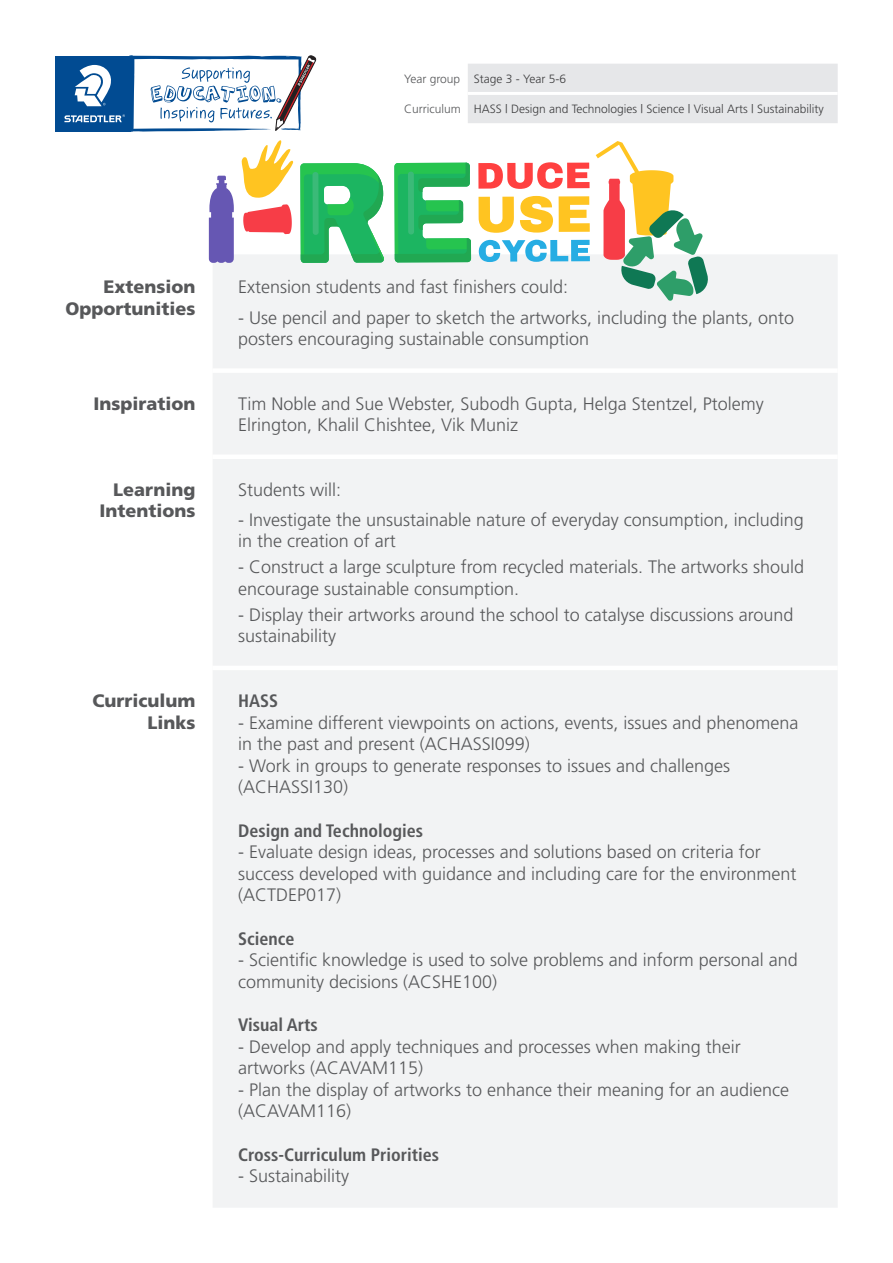
<style>
.page{position:relative;width:893px;height:1263px;background:#fff}
.page>*{position:absolute;margin:0;border:0;box-sizing:border-box;transform-origin:0 0}
.t1{font:300 18px/21.6px "Frutiger";color:#57585a}
.t2{font:700 condensed 18px "Frutiger";color:#57585a}
.t3{font:900 18px/21.6px "Frutiger";color:#57585a;text-align:right}
.t4{font:300 12px "Frutiger";color:#3e3e3f}
.t5{font:300 12px "Frutiger";color:#57585a}
</style>
<div class="page">
<svg style="left:131px;top:55px;width:185px;height:77px"></svg>
<div style="left:55px;top:56px;width:76px;height:75px;background:#014b92"></div>
<svg style="left:75px;top:65px;width:36px;height:41px"></svg>
<svg style="left:64px;top:114px;width:61px;height:8px"></svg>
<hr style="left:130px;top:56px;width:3px;height:75px;background:#014b92">
<div style="left:213px;top:254px;width:624px;height:953px;background:#f2f3f4"></div>
<div style="left:213px;top:368px;width:625px;height:5px;background:#fff"></div>
<div style="left:213px;top:454px;width:625px;height:5px;background:#fff"></div>
<hr style="left:213px;top:666px;width:625px;height:4px;background:#fff">
<div style="left:468px;top:64px;width:370px;height:59px;background:#e6e7e9"></div>
<hr style="left:468px;top:92px;width:370px;height:3px;background:#fff">
<svg style="left:478px;top:240px;width:112px;height:22px"></svg>
<svg style="left:478px;top:197px;width:36px;height:36px"></svg>
<svg style="left:520px;top:196px;width:33px;height:37px"></svg>
<svg style="left:559px;top:196px;width:31px;height:36px"></svg>
<svg style="left:478px;top:162px;width:112px;height:27px"></svg>
<svg style="left:300px;top:163px;width:171px;height:100px"></svg>
<svg style="left:209px;top:176px;width:25px;height:87px;background:#7d70be"></svg>
<svg style="left:241px;top:140px;width:52px;height:94px"></svg>
<svg style="left:596px;top:141px;width:114px;height:161px"></svg>
<p class="t5" style="left:404px;top:72px;width:58px">Year group</p>
<p class="t4" style="left:474px;top:72px;width:94px">Stage 3 - Year 5-6</p>
<p class="t5" style="left:404px;top:102px;width:58px">Curriculum</p>
<p class="t4" style="left:474px;top:102px;width:352px">HASS | Design and Technologies | Science | Visual Arts | Sustainability</p>
<p class="t3" style="left:66px;top:276px;width:132px">Extension<br>Opportunities</p>
<p class="t1" style="left:238px;top:276px;width:332px">Extension students and fast finishers could:</p>
<p class="t1" style="left:238px;top:306px;width:558px">- Use pencil and paper to sketch the artworks, including the plants, onto posters encouraging sustainable consumption</p>
<p class="t3" style="left:94px;top:392px;width:104px">Inspiration</p>
<p class="t1" style="left:238px;top:393px;width:527px">Tim Noble and Sue Webster, Subodh Gupta, Helga Stentzel, Ptolemy<br>Elrington, Khalil Chishtee, Vik Muniz</p>
<p class="t3" style="left:100px;top:478px;width:98px">Learning<br>Intentions</p>
<p class="t1" style="left:238px;top:479px;width:105px">Students will:</p>
<p class="t1" style="left:238px;top:509px;width:567px">- Investigate the unsustainable nature of everyday consumption, including in the creation of art</p>
<p class="t1" style="left:238px;top:556px;width:568px">- Construct a large sculpture from recycled materials. The artworks should encourage sustainable consumption.</p>
<p class="t1" style="left:238px;top:604px;width:557px">- Display their artworks around the school to catalyse discussions around sustainability</p>
<p class="t3" style="left:93px;top:689px;width:105px">Curriculum<br>Links</p>
<p class="t2" style="left:238px;top:690px;width:41px">HASS</p>
<p class="t1" style="left:238px;top:711px;width:562px">- Examine different viewpoints on actions, events, issues and phenomena in the past and present (ACHASSI099)</p>
<p class="t1" style="left:238px;top:755px;width:494px">- Work in groups to generate responses to issues and challenges (ACHASSI130)</p>
<p class="t2" style="left:238px;top:820px;width:186px">Design and Technologies</p>
<p class="t1" style="left:238px;top:841px;width:560px">- Evaluate design ideas, processes and solutions based on criteria for success developed with guidance and including care for the environment (ACTDEP017)</p>
<p class="t2" style="left:238px;top:928px;width:58px">Science</p>
<p class="t1" style="left:238px;top:949px;width:561px">- Scientific knowledge is used to solve problems and inform personal and community decisions (ACSHE100)</p>
<p class="t2" style="left:238px;top:1014px;width:81px">Visual Arts</p>
<p class="t1" style="left:238px;top:1035px;width:504px">- Develop and apply techniques and processes when making their artworks (ACAVAM115)</p>
<p class="t1" style="left:238px;top:1079px;width:553px">- Plan the display of artworks to enhance their meaning for an audience (ACAVAM116)</p>
<p class="t2" style="left:238px;top:1144px;width:202px">Cross-Curriculum Priorities</p>
<p class="t1" style="left:238px;top:1165px;width:112px">- Sustainability</p>
</div>
